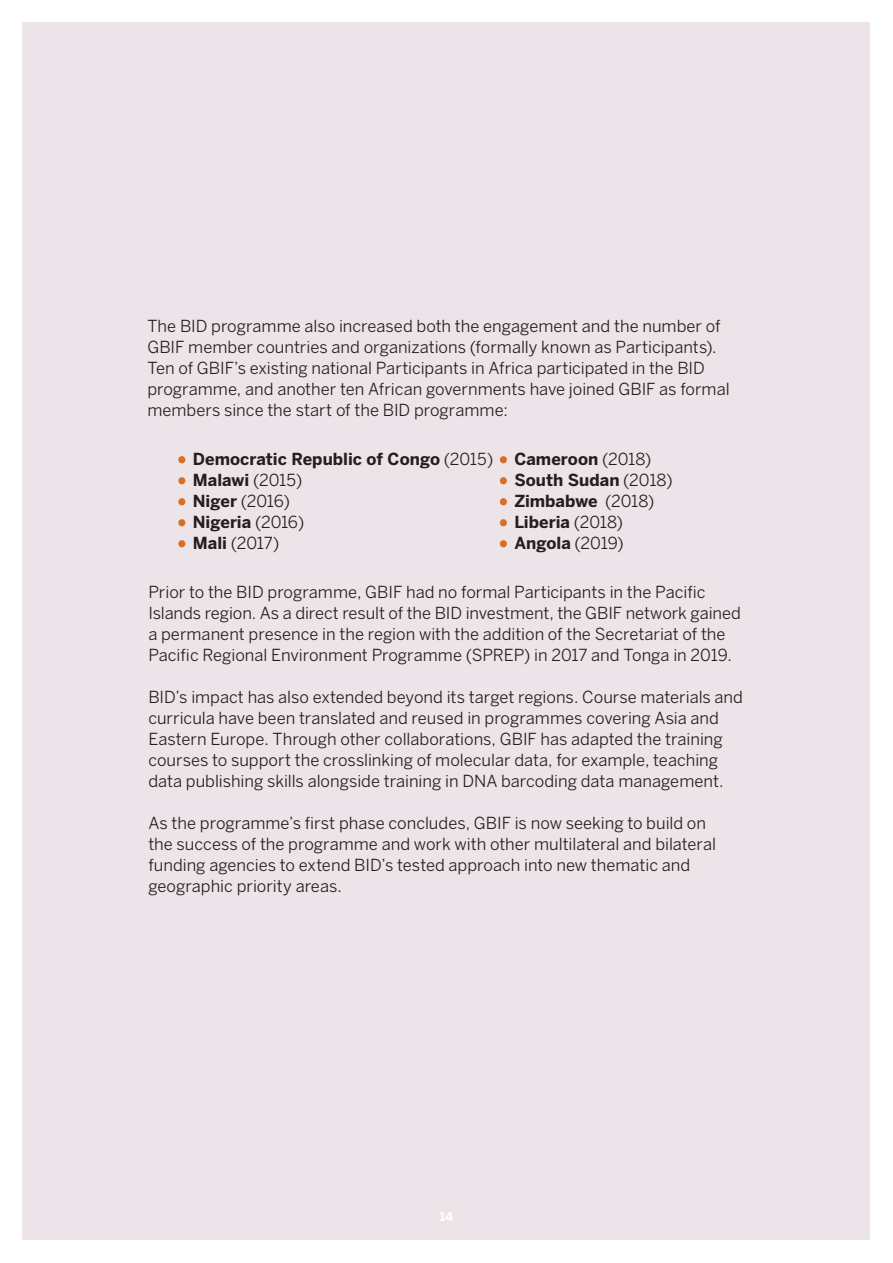
<style>
.page{position:relative;width:893px;height:1263px;background:#fff}
.page>*{position:absolute;margin:0;border:0;box-sizing:border-box;transform-origin:0 0}
.Brødtekst{font:16.5px/21px "Benton Sans";color:#231f20}
.Brødtekst-2{font:700 16.5px/21px "Benton Sans";color:#231f20}
.t1{font:700 12px "Benton Sans";color:#fff}
.s1{font-weight:400}
.s2{font-weight:700}
</style>
<div class="page">
<div style="left:23px;top:22px;width:847px;height:1218px;background:#ece4e8"></div>
<div style="left:178px;top:456px;width:7px;height:7px;background:#d76f27;border-radius:50%"></div>
<div style="left:178px;top:477px;width:7px;height:7px;background:#d76f27;border-radius:50%"></div>
<div style="left:178px;top:498px;width:7px;height:7px;background:#d76f27;border-radius:50%"></div>
<div style="left:178px;top:519px;width:7px;height:7px;background:#d76f27;border-radius:50%"></div>
<div style="left:178px;top:540px;width:7px;height:7px;background:#d76f27;border-radius:50%"></div>
<div style="left:500px;top:456px;width:7px;height:7px;background:#d76f27;border-radius:50%"></div>
<div style="left:500px;top:477px;width:7px;height:7px;background:#d76f27;border-radius:50%"></div>
<div style="left:500px;top:498px;width:7px;height:7px;background:#d76f27;border-radius:50%"></div>
<div style="left:500px;top:519px;width:7px;height:7px;background:#d76f27;border-radius:50%"></div>
<div style="left:500px;top:540px;width:7px;height:7px;background:#d76f27;border-radius:50%"></div>
<p class="Brødtekst" style="left:147px;top:315px;width:584px">The BID programme also increased both the engagement and the number of GBIF member countries and organizations (formally known as Participants).<br>Ten of GBIF’s existing national Participants in Africa participated in the BID programme, and another ten African governments have joined GBIF as formal members since the start of the BID programme:</p>
<p class="Brødtekst-2" style="left:193px;top:449px;width:302px">Democratic Republic of Congo <span class="s1">(2015)</span></p>
<p class="Brødtekst-2" style="left:193px;top:470px;width:111px">Malawi <span class="s1">(2015)</span></p>
<p class="Brødtekst" style="left:193px;top:490px;width:99px"><span class="s2">Niger</span> (2016)</p>
<p class="Brødtekst-2" style="left:193px;top:512px;width:113px">Nigeria <span class="s1">(2016)</span></p>
<p class="Brødtekst" style="left:193px;top:532px;width:88px"><span class="s2">Mali</span> (2017)</p>
<p class="Brødtekst-2" style="left:514px;top:449px;width:160px">Cameroon <span class="s1">(2018)<br></span>South Sudan <span class="s1">(2018)<br></span>Zimbabwe <span class="s1">(2018)<br></span>Liberia <span class="s1">(2018)<br></span>Angola <span class="s1">(2019)</span></p>
<p class="Brødtekst" style="left:148px;top:581px;width:594px">Prior to the BID programme, GBIF had no formal Participants in the Pacific Islands region. As a direct result of the BID investment, the GBIF network gained a permanent presence in the region with the addition of the Secretariat of the Pacific Regional Environment Programme (SPREP) in 2017 and Tonga in 2019.</p>
<p class="Brødtekst" style="left:148px;top:686px;width:596px">BID’s impact has also extended beyond its target regions. Course materials and curricula have been translated and reused in programmes covering Asia and Eastern Europe. Through other collaborations, GBIF has adapted the training courses to support the crosslinking of molecular data, for example, teaching data publishing skills alongside training in DNA barcoding data management.</p>
<p class="Brødtekst" style="left:148px;top:812px;width:569px">As the programme’s first phase concludes, GBIF is now seeking to build on the success of the programme and work with other multilateral and bilateral funding agencies to extend BID’s tested approach into new thematic and geographic priority areas.</p>
<p class="t1" style="left:440px;top:1209px;width:15px">14</p>
</div>
